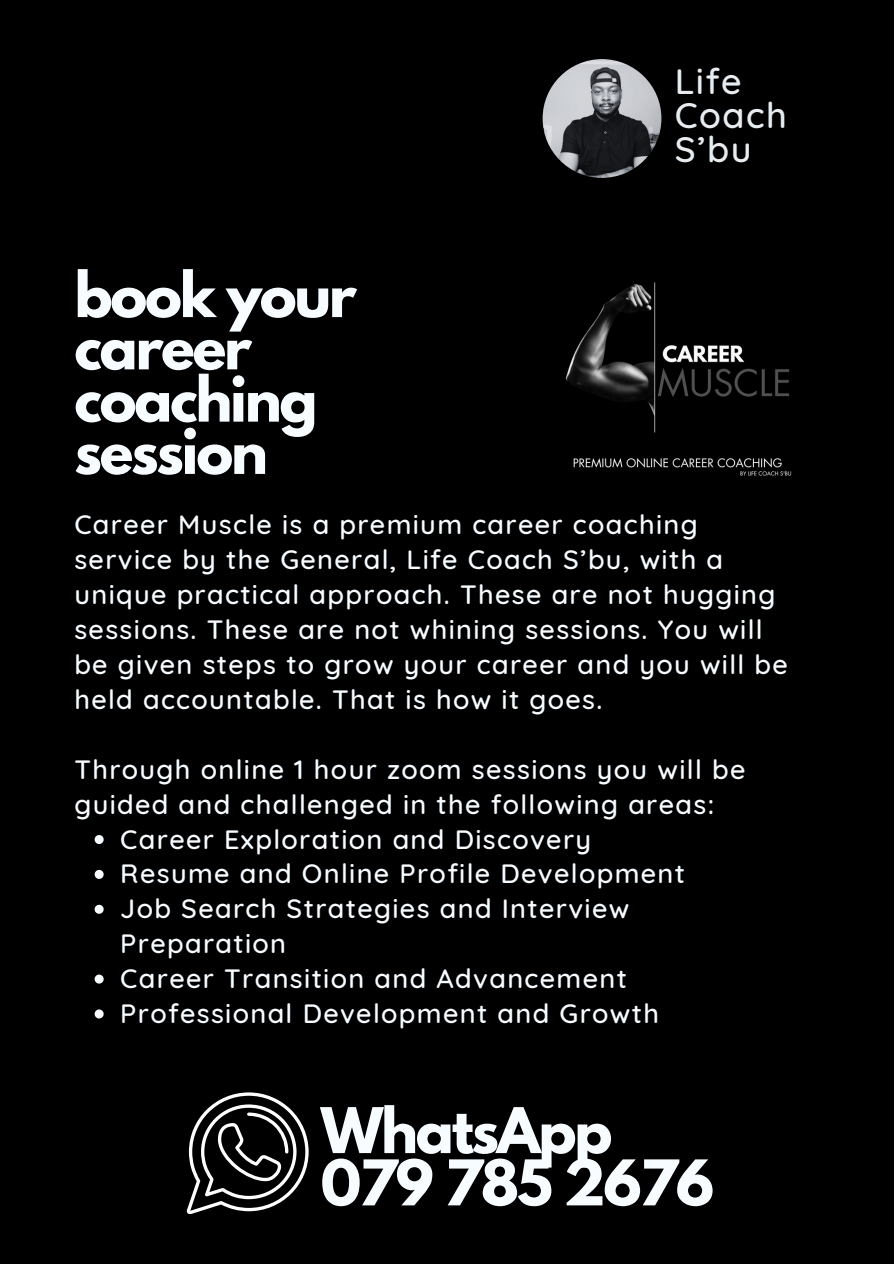
<style>
.page{position:relative;width:894px;height:1264px;background:#fff}
.page>*{position:absolute;margin:0;border:0;box-sizing:border-box;transform-origin:0 0}
.t1{font:700 55.8px/52.2px "League Spartan";letter-spacing:-.04em;color:#f6fcff}
.t2{font:500 36px/33.8px "Quicksand";letter-spacing:.04em;color:#e6ecef}
.t3{font:500 27px/34.8px "Quicksand";letter-spacing:.05em;color:#f6fcff}
</style>
<div class="page">
<div style="left:0;top:0;width:893px;height:1263px;background:#000"></div>
<img style="left:542px;top:59px;width:119px;height:119px;border-radius:50%">
<img style="left:566px;top:282px;width:226px;height:194px">
<svg style="left:95px;top:835px;width:9px;height:9px"></svg>
<svg style="left:95px;top:869px;width:9px;height:9px"></svg>
<svg style="left:95px;top:904px;width:9px;height:9px"></svg>
<svg style="left:95px;top:974px;width:9px;height:9px"></svg>
<svg style="left:95px;top:1009px;width:9px;height:9px"></svg>
<svg style="left:187px;top:1092px;width:121px;height:121px"></svg>
<p class="t1" style="left:74px;top:275px;width:284px">book your career coaching session</p>
<p class="t2" style="left:674px;top:64px;width:114px">Life<br>Coach<br>S’bu</p>
<h2 class="t3" style="left:74px;top:507px;width:715px">Career Muscle is a premium career coaching service by the General, Life Coach S’bu, with a unique practical approach. These are not hugging sessions. These are not whining sessions. You will be given steps to grow your career and you will be held accountable. That is how it goes.</h2>
<h1 class="t3" style="left:74px;top:751px;width:672px">Through online 1 hour zoom sessions you will be guided and challenged in the following areas:</h1>
<p class="t3" style="left:120px;top:821px;width:472px">Career Exploration and Discovery</p>
<h3 class="t3" style="left:120px;top:855px;width:566px">Resume and Online Profile Development</h3>
<h3 class="t3" style="left:120px;top:890px;width:510px">Job Search Strategies and Interview<br>Preparation</h3>
<p class="t3" style="left:120px;top:960px;width:508px">Career Transition and Advancement</p>
<p class="t3" style="left:120px;top:995px;width:540px">Professional Development and Growth</p>
<p class="t1" style="left:320px;top:1111px;width:395px">WhatsApp<br>079 785 2676</p>
</div>
